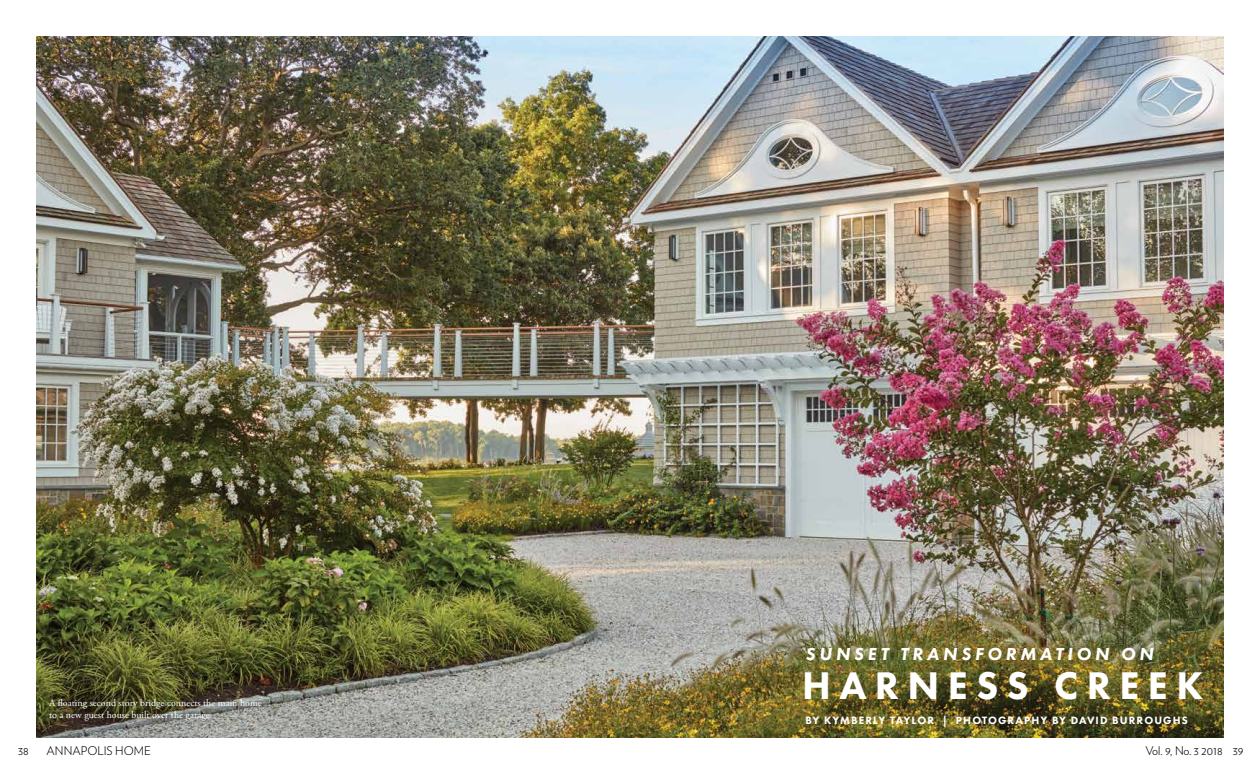
<style>
.page{position:relative;width:1260px;height:774px;background:#fff}
.page>*{position:absolute;margin:0;border:0;box-sizing:border-box;transform-origin:0 0}
.t1{font:800 40px "Futura PT";letter-spacing:.21em;color:#fff}
.t2{font:italic 800 18px "Futura PT";letter-spacing:.21em;color:#fff}
.t3{font:300 12px "Verlag";color:#000}
.t4{font:800 11px "Futura PT";letter-spacing:.1em;color:#fff}
.t5{font:10px/12px "Adobe Garamond Pro";color:#fff}
</style>
<div class="page">
<img style="left:36px;top:36px;width:1188px;height:702px">
<p class="t5" style="left:49px;top:697px;width:214px">A floating second story bridge connects the main home to a new guest house built over the garage.</p>
<h2 class="t2" style="left:805px;top:642px;width:350px">SUNSET TRANSFORMATION ON</h2>
<h1 class="t1" style="left:802px;top:660px;width:402px">HARNESS CREEK</h1>
<p class="t4" style="left:805px;top:714px;width:384px">BY KYMBERLY TAYLOR | PHOTOGRAPHY BY DAVID BURROUGHS</p>
<p class="t3" style="left:18px;top:742px;width:12px">38</p>
<p class="t3" style="left:47px;top:742px;width:106px">ANNAPOLIS HOME</p>
<p class="t3" style="left:1145px;top:741px;width:100px">Vol. 9, No. 3 2018 39</p>
</div>
